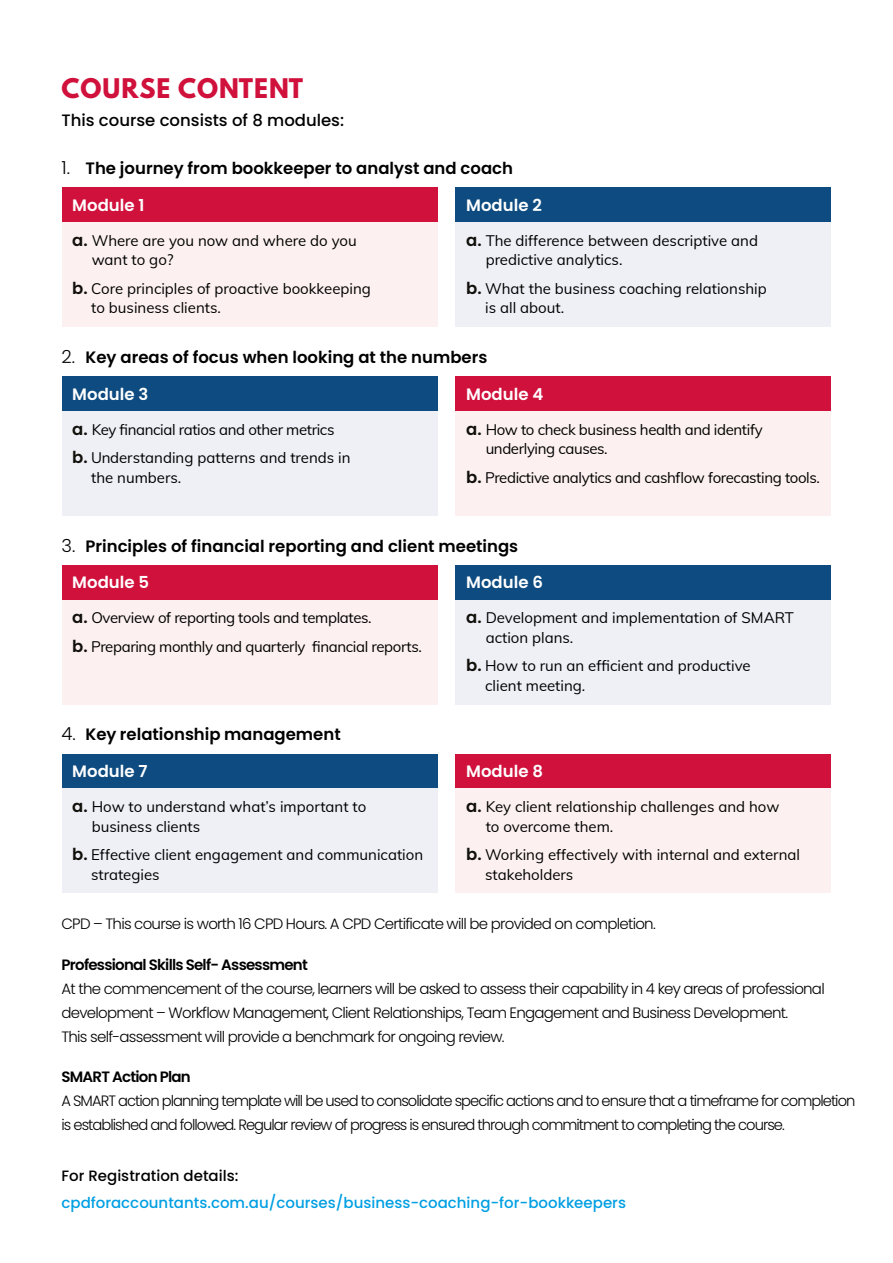
<style>
.page{position:relative;width:893px;height:1263px;background:#fff}
.page>*{position:absolute;margin:0;border:0;box-sizing:border-box;transform-origin:0 0}
.t1{font:700 24px "League Spartan";letter-spacing:.04em;color:#d0113c}
.t2{font:600 16.5px "Poppins";color:#000}
.t3{font:600 16.5px "Poppins";color:#fff}
.t4{font:500 16.5px "Poppins";color:#000}
.t5{font:15px/19.5px "Muli";color:#000}
.t6{font:300 15px/24px "Poppins";letter-spacing:-.05em;color:#000}
.t7{font:15px/28.5px "Muli";letter-spacing:-.025em;color:#000}
.t8{font:500 15px "Poppins";color:#009fe3}
.t9{font:600 15px "Poppins";letter-spacing:-.05em;color:#000}
.t10{font:500 15px "Poppins";color:#000}
.s1{font-weight:300;font-size:18px}
.s2{font-family:"Poppins";font-weight:600;font-size:16.5px;color:#12100b}
</style>
<div class="page">
<div style="left:62px;top:187px;width:375px;height:36px;background:#d0113c"></div>
<div style="left:62px;top:222px;width:375px;height:105px;background:#fcf1f0"></div>
<div style="left:455px;top:187px;width:376px;height:36px;background:#0d4b80"></div>
<div style="left:455px;top:222px;width:376px;height:105px;background:#eff0f6"></div>
<div style="left:62px;top:565px;width:375px;height:36px;background:#d0113c"></div>
<div style="left:62px;top:600px;width:375px;height:104px;background:#fcf1f0"></div>
<div style="left:455px;top:565px;width:376px;height:36px;background:#0d4b80"></div>
<div style="left:455px;top:600px;width:376px;height:104px;background:#eff0f6"></div>
<div style="left:62px;top:376px;width:375px;height:36px;background:#0d4b80"></div>
<div style="left:62px;top:411px;width:375px;height:105px;background:#eff0f6"></div>
<div style="left:455px;top:376px;width:376px;height:36px;background:#d0113c"></div>
<div style="left:455px;top:411px;width:376px;height:105px;background:#fcf1f0"></div>
<div style="left:62px;top:754px;width:375px;height:36px;background:#0d4b80"></div>
<div style="left:62px;top:789px;width:375px;height:104px;background:#eff0f6"></div>
<div style="left:455px;top:754px;width:376px;height:36px;background:#d0113c"></div>
<div style="left:455px;top:789px;width:376px;height:104px;background:#fcf1f0"></div>
<h1 class="t1" style="left:62px;top:69px;width:243px">COURSE CONTENT</h1>
<p class="t4" style="left:62px;top:111px;width:284px">This course consists of 8 modules:</p>
<p class="t2" style="left:62px;top:159px;width:453px"><span class="s1">1.</span> The journey from bookkeeper to analyst and coach</p>
<p class="t3" style="left:72px;top:195px;width:74px">Module 1</p>
<p class="t5" style="left:92px;top:230px;width:267px;text-indent:-19px"><span class="s2">a.</span> Where are you now and where do you want to go?</p>
<p class="t5" style="left:91px;top:278px;width:281px;text-indent:-19px"><span class="s2">b.</span> Core principles of proactive bookkeeping to business clients.</p>
<p class="t3" style="left:466px;top:195px;width:77px">Module 2</p>
<p class="t5" style="left:486px;top:230px;width:274px;text-indent:-19px"><span class="s2">a.</span> The difference between descriptive and predictive analytics.</p>
<p class="t5" style="left:485px;top:278px;width:283px;text-indent:-19px"><span class="s2">b.</span> What the business coaching relationship is all about.</p>
<p class="t2" style="left:62px;top:347px;width:427px"><span class="s1">2.</span> Key areas of focus when looking at the numbers</p>
<p class="t3" style="left:72px;top:384px;width:78px">Module 3</p>
<p class="t7" style="left:72px;top:414px;width:280px"><span class="s2">a.</span> Key financial ratios and other metrics <span class="s2">b.</span> Understanding patterns and trends in</p>
<p class="t5" style="left:91px;top:467px;width:92px">the numbers.</p>
<p class="t3" style="left:466px;top:384px;width:79px">Module 4</p>
<p class="t7" style="left:486px;top:419px;width:279px;line-height:19.5px;text-indent:-19px"><span class="s2">a.</span> How to check business health and identify underlying causes.</p>
<p class="t7" style="left:466px;top:462px;width:355px"><span class="s2">b.</span> Predictive analytics and cashflow forecasting tools.</p>
<p class="t2" style="left:62px;top:536px;width:458px"><span class="s1">3.</span> Principles of financial reporting and client meetings</p>
<p class="t3" style="left:72px;top:573px;width:78px">Module 5</p>
<p class="t7" style="left:72px;top:603px;width:351px"><span class="s2">a.</span> Overview of reporting tools and templates.<br><span class="s2">b.</span> Preparing monthly and quarterly financial reports.</p>
<p class="t3" style="left:466px;top:573px;width:78px">Module 6</p>
<p class="t5" style="left:486px;top:607px;width:310px;text-indent:-19px"><span class="s2">a.</span> Development and implementation of SMART action plans.</p>
<p class="t5" style="left:485px;top:655px;width:267px;text-indent:-19px"><span class="s2">b.</span> How to run an efficient and productive client meeting.</p>
<p class="t2" style="left:62px;top:725px;width:281px"><span class="s1">4.</span> Key relationship management</p>
<p class="t3" style="left:72px;top:762px;width:77px">Module 7</p>
<p class="t5" style="left:92px;top:796px;width:276px;text-indent:-19px"><span class="s2">a.</span> How to understand what’s important to business clients</p>
<p class="t5" style="left:91px;top:844px;width:334px;text-indent:-19px"><span class="s2">b.</span> Effective client engagement and communication strategies</p>
<p class="t3" style="left:466px;top:762px;width:78px">Module 8</p>
<p class="t5" style="left:486px;top:796px;width:295px;text-indent:-19px"><span class="s2">a.</span> Key client relationship challenges and how to overcome them.</p>
<p class="t5" style="left:485px;top:844px;width:316px;text-indent:-19px"><span class="s2">b.</span> Working effectively with internal and external stakeholders</p>
<p class="t6" style="left:61px;top:912px;width:596px">CPD – This course is worth 16 CPD Hours. A CPD Certificate will be provided on completion.</p>
<p class="t9" style="left:61px;top:956px;width:248px">Professional Skills Self- Assessment</p>
<p class="t6" style="left:61px;top:977px;width:765px">At the commencement of the course, learners will be asked to assess their capability in 4 key areas of professional development – Workflow Management, Client Relationships, Team Engagement and Business Development.<br>This self-assessment will provide a benchmark for ongoing review.</p>
<p class="t9" style="left:61px;top:1068px;width:131px">SMART Action Plan</p>
<p class="t6" style="left:62px;top:1089px;width:795px">A SMART action planning template will be used to consolidate specific actions and to ensure that a timeframe for completion is established and followed. Regular review of progress is ensured through commitment to completing the course.</p>
<p class="t10" style="left:62px;top:1167px;width:178px">For Registration details:</p>
<p class="t8" style="left:62px;top:1194px;width:566px">cpdforaccountants.com.au/courses/business-coaching-for-bookkeepers</p>
</div>
